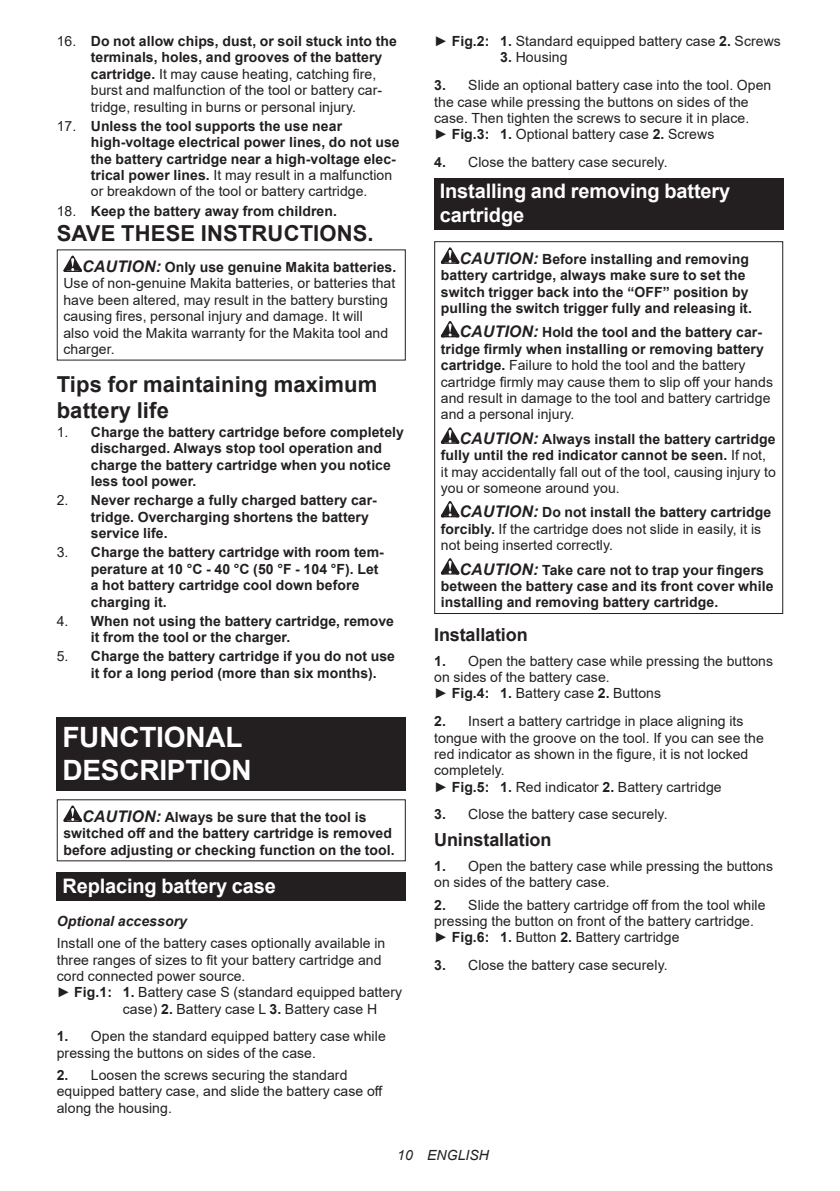
<style>
.page{position:relative;width:840px;height:1191px;background:#fff}
.page>*{position:absolute;margin:0;border:0;box-sizing:border-box;transform-origin:0 0}
.t1{font:700 28px/32.8px "Arial";letter-spacing:-.01em;color:#fff}
.t2{font:700 22px/25.8px "Arial";letter-spacing:.005em;color:#231f20}
.t3{font:700 20px/23.4px "Arial";letter-spacing:-.01em;color:#fff}
.t4{font:700 18px "Arial";letter-spacing:-.01em;color:#231f20}
.t5{font:14px/16.4px "Arial";letter-spacing:.005em;color:#231f20}
.t6{font:700 14px/16.4px "Arial";letter-spacing:.005em;color:#231f20}
.t7{font:italic 700 14px "Arial";letter-spacing:.005em;color:#231f20}
.t8{font:italic 14px "Arial";letter-spacing:.005em;color:#231f20}
.s1{font-weight:700}
.s2{font-weight:400}
.s3{font-weight:700;font-style:italic;font-size:16px}
.s4{font-style:italic;font-size:16px}
</style>
<div class="page">
<svg style="left:63px;top:256px;width:19px;height:16px"></svg>
<div style="left:57px;top:717px;width:348px;height:74px;background:#231f20"></div>
<svg style="left:63px;top:805px;width:19px;height:17px"></svg>
<div style="left:57px;top:872px;width:348px;height:29px;background:#231f20"></div>
<div style="left:434px;top:178px;width:348px;height:52px;background:#231f20"></div>
<svg style="left:440px;top:247px;width:19px;height:17px"></svg>
<svg style="left:440px;top:321px;width:19px;height:16px"></svg>
<svg style="left:440px;top:427px;width:19px;height:17px"></svg>
<svg style="left:440px;top:501px;width:19px;height:16px"></svg>
<svg style="left:440px;top:558px;width:19px;height:16px"></svg>
<div style="left:434px;top:241px;width:348px;height:373px;border:1px solid #231f20"></div>
<p class="t5" style="left:91px;top:33px;width:307px;text-indent:-34px">16. <span class="s1">Do not allow chips, dust, or soil stuck into the terminals, holes, and grooves of the battery cartridge.</span> It may cause heating, catching fire, burst and malfunction of the tool or battery car&shy;tridge, resulting in burns or personal injury.</p>
<p class="t6" style="left:91px;top:118px;width:310px;text-indent:-34px"><span class="s2">17.</span> Unless the tool supports the use near high-voltage electrical power lines, do not use the battery cartridge near a high-voltage elec&shy;trical power lines. <span class="s2">It may result in a malfunction or breakdown of the tool or battery cartridge.</span></p>
<p class="t6" style="left:57px;top:203px;width:281px"><span class="s2">18.</span> Keep the battery away from children.</p>
<h2 class="t2" style="left:57px;top:221px;width:318px">SAVE THESE INSTRUCTIONS.</h2>
<p class="t5" style="left:63px;top:259px;width:334px;text-indent:19px"><span class="s3">CAUTION:</span> <span class="s1">Only use genuine Makita batteries.<br></span>Use of non-genuine Makita batteries, or batteries that have been altered, may result in the battery bursting causing fires, personal injury and damage. It will<br>also void the Makita warranty for the Makita tool and charger.</p>
<h2 class="t2" style="left:57px;top:371px;width:322px">Tips for maintaining maximum battery life</h2>
<p class="t6" style="left:91px;top:424px;width:314px;text-indent:-34px"><span class="s2">1.</span> Charge the battery cartridge before completely discharged. Always stop tool operation and charge the battery cartridge when you notice less tool power.</p>
<p class="t6" style="left:91px;top:492px;width:287px;text-indent:-34px"><span class="s2">2.</span> Never recharge a fully charged battery car&shy;tridge. Overcharging shortens the battery service life.</p>
<p class="t6" style="left:91px;top:544px;width:294px;text-indent:-34px"><span class="s2">3.</span> Charge the battery cartridge with room tem&shy;perature at 10 °C - 40 °C (50 °F - 104 °F). Let a hot battery cartridge cool down before charging it.</p>
<p class="t6" style="left:91px;top:613px;width:304px;text-indent:-34px"><span class="s2">4.</span> When not using the battery cartridge, remove it from the tool or the charger.</p>
<p class="t6" style="left:91px;top:648px;width:305px;text-indent:-34px"><span class="s2">5.</span> Charge the battery cartridge if you do not use it for a long period (more than six months).</p>
<h1 class="t1" style="left:62px;top:721px;width:191px">FUNCTIONAL<br>DESCRIPTION</h1>
<p class="t6" style="left:63px;top:809px;width:332px;text-indent:19px"><span class="s4">CAUTION:</span> Always be sure that the tool is switched off and the battery cartridge is removed before adjusting or checking function on the tool.</p>
<h3 class="t3" style="left:62px;top:874px;width:215px">Replacing battery case</h3>
<p class="t7" style="left:57px;top:911px;width:132px">Optional accessory</p>
<p class="t5" style="left:57px;top:935px;width:330px">Install one of the battery cases optionally available in</p>
<p class="t5" style="left:57px;top:951px;width:326px">three ranges of sizes to fit your battery cartridge and</p>
<p class="t5" style="left:57px;top:967px;width:190px">cord connected power source.</p>
<p class="t5" style="left:57px;top:984px;width:347px">► <span class="s1">Fig.1: 1.</span> Battery case S (standard equipped battery</p>
<p class="t5" style="left:123px;top:1000px;width:255px">case) <span class="s1">2.</span> Battery case L <span class="s1">3.</span> Battery case H</p>
<p class="t5" style="left:57px;top:1028px;width:330px"><span class="s1">1.</span> Open the standard equipped battery case while pressing the buttons on sides of the case.</p>
<p class="t5" style="left:57px;top:1066px;width:327px"><span class="s1">2.</span> Loosen the screws securing the standard equipped battery case, and slide the battery case off along the housing.</p>
<p class="t5" style="left:434px;top:33px;width:348px">► <span class="s1">Fig.2: 1.</span> Standard equipped battery case <span class="s1">2.</span> Screws</p>
<p class="t5" style="left:500px;top:49px;width:69px"><span class="s1">3.</span> Housing</p>
<p class="t5" style="left:434px;top:77px;width:338px"><span class="s1">3.</span> Slide an optional battery case into the tool. Open the case while pressing the buttons on sides of the case. Then tighten the screws to secure it in place.<br>► <span class="s1">Fig.3: 1.</span> Optional battery case <span class="s1">2.</span> Screws</p>
<p class="t5" style="left:434px;top:154px;width:235px"><span class="s1">4.</span> Close the battery case securely.</p>
<h3 class="t3" style="left:439px;top:180px;width:292px">Installing and removing battery cartridge</h3>
<p class="t6" style="left:440px;top:251px;width:312px;text-indent:19px"><span class="s4">CAUTION:</span> Before installing and removing battery cartridge, always make sure to set the switch trigger back into the “OFF” position by pulling the switch trigger fully and releasing it.</p>
<p class="t5" style="left:440px;top:324px;width:333px;text-indent:19px"><span class="s3">CAUTION:</span> <span class="s1">Hold the tool and the battery car&shy;tridge firmly when installing or removing battery cartridge.</span> Failure to hold the tool and the battery cartridge firmly may cause them to slip off your hands and result in damage to the tool and battery cartridge and a personal injury.</p>
<p class="t5" style="left:440px;top:430px;width:336px;text-indent:19px"><span class="s3">CAUTION:</span> <span class="s1">Always install the battery cartridge fully until the red indicator cannot be seen.</span> If not, it may accidentally fall out of the tool, causing injury to you or someone around you.</p>
<p class="t5" style="left:440px;top:504px;width:331px;text-indent:19px"><span class="s3">CAUTION:</span> <span class="s1">Do not install the battery cartridge forcibly.</span> If the cartridge does not slide in easily, it is not being inserted correctly.</p>
<p class="t6" style="left:440px;top:561px;width:334px;text-indent:19px"><span class="s4">CAUTION:</span> Take care not to trap your fingers between the battery case and its front cover while installing and removing battery cartridge.</p>
<p class="t4" style="left:434px;top:622px;width:95px">Installation</p>
<p class="t5" style="left:434px;top:652px;width:340px"><span class="s1">1.</span> Open the battery case while pressing the buttons on sides of the battery case.<br>► <span class="s1">Fig.4: 1.</span> Battery case <span class="s1">2.</span> Buttons</p>
<p class="t5" style="left:434px;top:713px;width:331px"><span class="s1">2.</span> Insert a battery cartridge in place aligning its tongue with the groove on the tool. If you can see the red indicator as shown in the figure, it is not locked completely.<br>► <span class="s1">Fig.5: 1.</span> Red indicator <span class="s1">2.</span> Battery cartridge</p>
<p class="t5" style="left:434px;top:806px;width:235px"><span class="s1">3.</span> Close the battery case securely.</p>
<p class="t4" style="left:434px;top:827px;width:119px">Uninstallation</p>
<p class="t5" style="left:434px;top:858px;width:340px"><span class="s1">1.</span> Open the battery case while pressing the buttons on sides of the battery case.</p>
<p class="t5" style="left:434px;top:896px;width:333px"><span class="s1">2.</span> Slide the battery cartridge off from the tool while pressing the button on front of the battery cartridge. ► <span class="s1">Fig.6: 1.</span> Button <span class="s1">2.</span> Battery cartridge</p>
<p class="t5" style="left:434px;top:956px;width:235px"><span class="s1">3.</span> Close the battery case securely.</p>
<p class="t8" style="left:397px;top:1146px;width:93px">10 ENGLISH</p>
</div>
